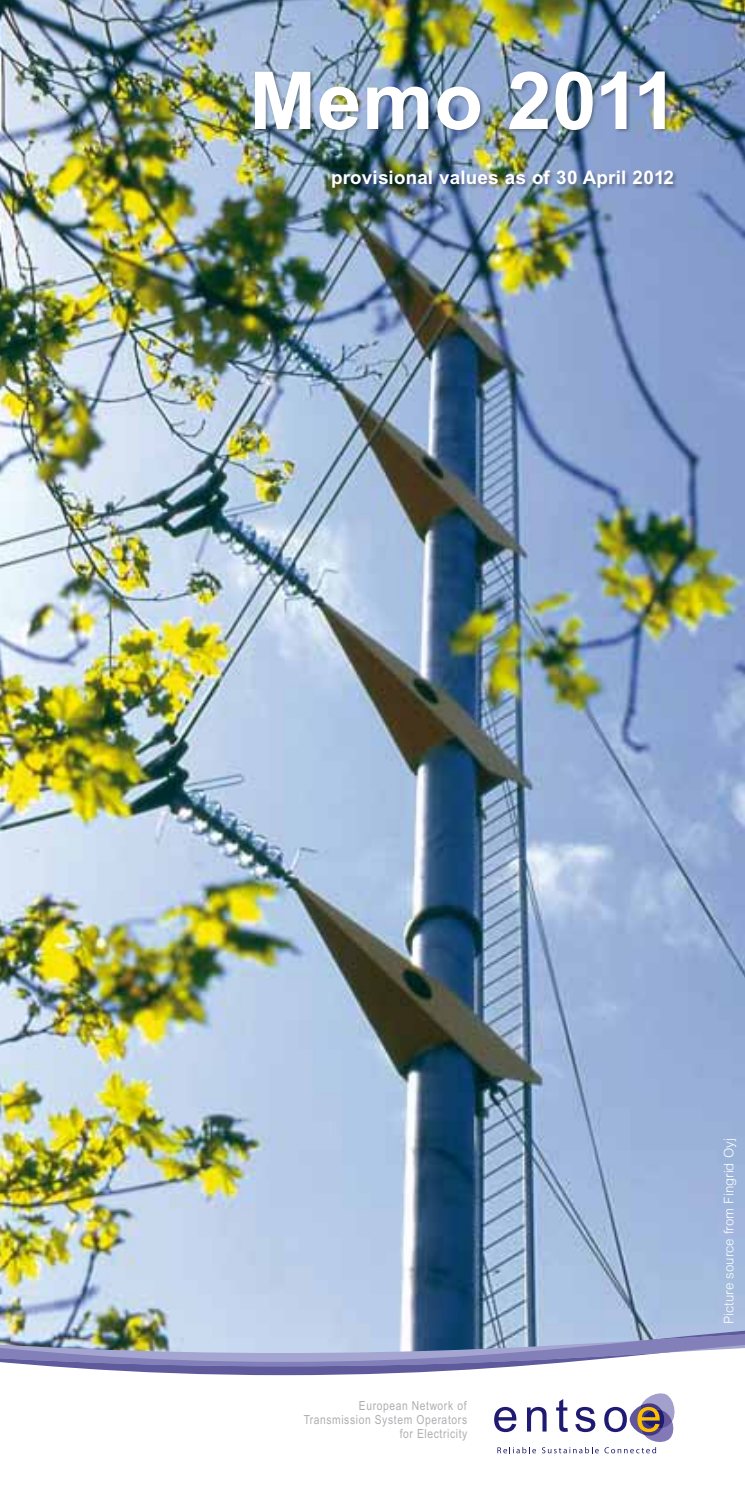
<style>
.page{position:relative;width:745px;height:1489px;background:#fff}
.page>*{position:absolute;margin:0;border:0;box-sizing:border-box;transform-origin:0 0}
.t1{font:700 80px "Arial MT Std";letter-spacing:.005em;color:#fff}
.t2{font:700 18.75px "Arial MT Std";letter-spacing:.01em;color:#fff}
.t3{font:300 13.25px "Arial MT Std";color:#fff}
.t4{font:12.5px/13.8px "Arial Narrow MT Std";letter-spacing:.05em;color:#aeafb2;text-align:right}
</style>
<div class="page">
<img style="left:0;top:0;width:744px;height:1317px">
<img style="left:0;top:1317px;width:744px;height:57px">
<svg style="left:494px;top:1406px;width:22px;height:25px"></svg>
<svg style="left:527px;top:1406px;width:19px;height:25px"></svg>
<svg style="left:556px;top:1399px;width:11px;height:32px"></svg>
<svg style="left:575px;top:1406px;width:20px;height:25px"></svg>
<svg style="left:497px;top:1447px;width:38px;height:6px"></svg>
<svg style="left:542px;top:1447px;width:56px;height:6px"></svg>
<svg style="left:604px;top:1393px;width:71px;height:60px"></svg>
<div style="left:253px;top:69px;width:423px;height:123px;background:#000;opacity:.35"></div>
<h1 class="t1" style="left:249px;top:54px;width:429px">Memo 2011</h1>
<h2 class="t2" style="left:331px;top:167px;width:344px">provisional values as of 30 April 2012</h2>
<p class="t4" style="left:304px;top:1398px;width:165px">European Network of<br>Transmission System Operators for Electricity</p>
<p class="t3" style="left:720px;top:1323px;width:187px;rotate:-90deg">Picture source from Fingrid Oyj</p>
</div>
